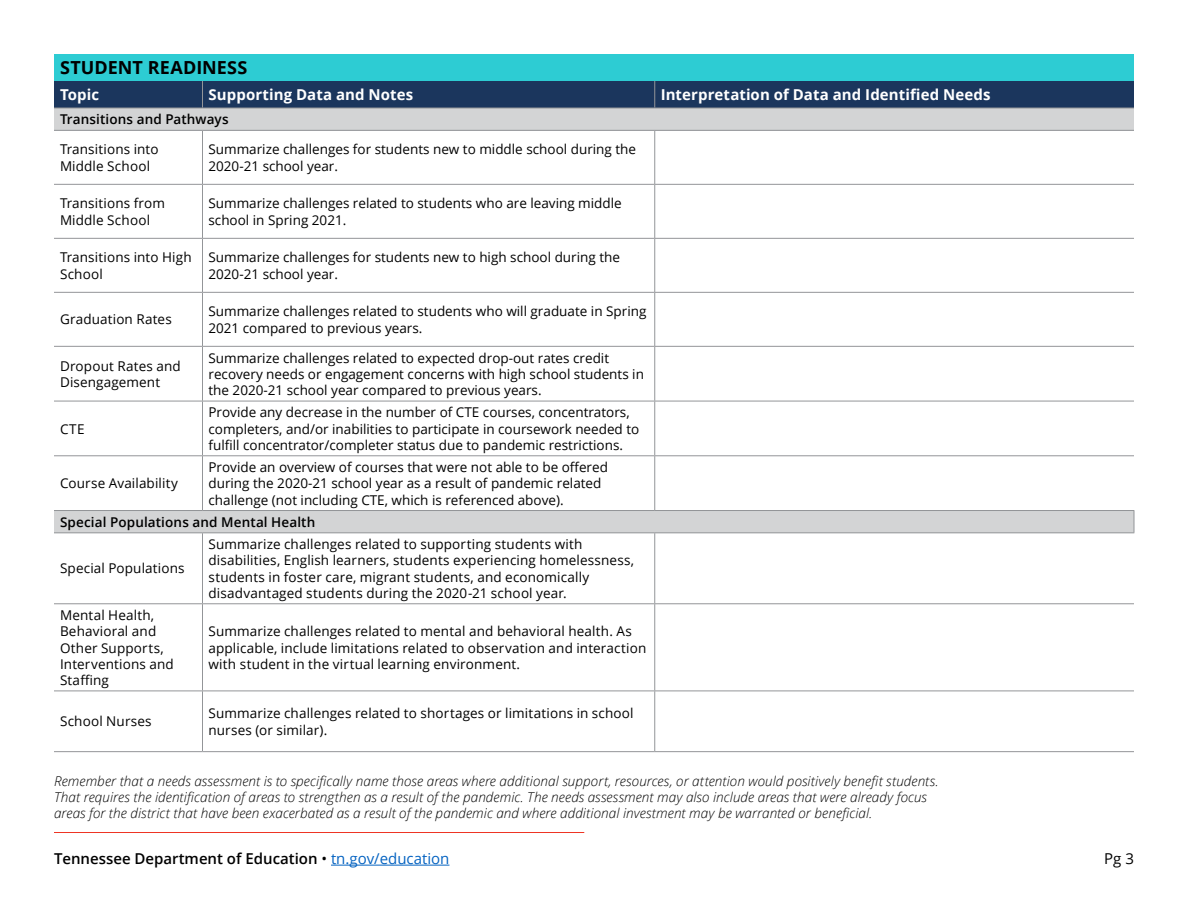
<style>
.page{position:relative;width:1188px;height:918px;background:#fff}
.page>*{position:absolute;margin:0;border:0;box-sizing:border-box;transform-origin:0 0}
.t1{font:700 18px "Open Sans";letter-spacing:.005em;color:#000}
.t2{font:700 15px "Open Sans";letter-spacing:.005em;color:#fff}
.t3{font:600 15px "Open Sans";color:#000}
.t4{font:15px "Open Sans";color:#000}
.t5{font:13.5px/16.2px "Open Sans";color:#000}
.t6{font:italic 300 13.5px/16.2px "Open Sans";letter-spacing:.005em;color:#000}
.t7{font:600 13.5px "Open Sans";letter-spacing:.01em;color:#000}
.s1{font-weight:400}
.s2{font-weight:400;color:#0563c1}
</style>
<div class="page">
<hr style="left:331px;top:865px;width:118px;height:1px;background:#0563c1">
<hr style="left:54px;top:832px;width:530px;height:1px;background:#ee3524">
<div style="left:54px;top:54px;width:1080px;height:27px;background:#2dccd3"></div>
<div style="left:54px;top:81px;width:148px;height:27px;background:#1b365d"></div>
<div style="left:202px;top:81px;width:453px;height:27px;background:#1b365d"></div>
<div style="left:655px;top:81px;width:479px;height:27px;background:#1b365d"></div>
<div style="left:54px;top:108px;width:1080px;height:22px;background:#d3d4d5"></div>
<div style="left:54px;top:511px;width:1080px;height:22px;background:#d3d4d5"></div>
<svg style="left:202px;top:81px;width:1px;height:27px"></svg>
<svg style="left:654px;top:81px;width:1px;height:27px"></svg>
<hr style="left:54px;top:108px;width:148px;height:1px;background:#939598">
<hr style="left:202px;top:108px;width:453px;height:1px;background:#939598">
<hr style="left:655px;top:108px;width:479px;height:1px;background:#939598">
<hr style="left:54px;top:130px;width:148px;height:1px;background:#939598">
<hr style="left:202px;top:130px;width:453px;height:1px;background:#939598">
<hr style="left:202px;top:131px;width:1px;height:53px;background:#939598">
<hr style="left:655px;top:130px;width:479px;height:1px;background:#939598">
<hr style="left:654px;top:131px;width:1px;height:53px;background:#939598">
<hr style="left:202px;top:185px;width:1px;height:53px;background:#939598">
<hr style="left:654px;top:185px;width:1px;height:53px;background:#939598">
<hr style="left:54px;top:238px;width:148px;height:1px;background:#939598">
<hr style="left:202px;top:238px;width:453px;height:1px;background:#939598">
<hr style="left:202px;top:239px;width:1px;height:53px;background:#939598">
<hr style="left:655px;top:238px;width:479px;height:1px;background:#939598">
<hr style="left:654px;top:239px;width:1px;height:53px;background:#939598">
<hr style="left:54px;top:292px;width:148px;height:1px;background:#939598">
<hr style="left:202px;top:292px;width:453px;height:1px;background:#939598">
<hr style="left:202px;top:293px;width:1px;height:53px;background:#939598">
<hr style="left:655px;top:292px;width:479px;height:1px;background:#939598">
<hr style="left:654px;top:293px;width:1px;height:53px;background:#939598">
<hr style="left:54px;top:346px;width:148px;height:1px;background:#939598">
<hr style="left:202px;top:346px;width:453px;height:1px;background:#939598">
<hr style="left:202px;top:347px;width:1px;height:54px;background:#939598">
<hr style="left:655px;top:346px;width:479px;height:1px;background:#939598">
<hr style="left:654px;top:347px;width:1px;height:54px;background:#939598">
<hr style="left:54px;top:401px;width:148px;height:1px;background:#939598">
<hr style="left:202px;top:401px;width:453px;height:1px;background:#939598">
<hr style="left:202px;top:401px;width:1px;height:54px;background:#939598">
<hr style="left:655px;top:401px;width:479px;height:1px;background:#939598">
<hr style="left:654px;top:401px;width:1px;height:54px;background:#939598">
<hr style="left:202px;top:456px;width:1px;height:54px;background:#939598">
<hr style="left:654px;top:456px;width:1px;height:54px;background:#939598">
<hr style="left:202px;top:533px;width:1px;height:70px;background:#939598">
<hr style="left:654px;top:533px;width:1px;height:70px;background:#939598">
<hr style="left:54px;top:603px;width:148px;height:1px;background:#939598">
<hr style="left:202px;top:603px;width:453px;height:1px;background:#939598">
<hr style="left:202px;top:604px;width:1px;height:87px;background:#939598">
<hr style="left:655px;top:603px;width:479px;height:1px;background:#939598">
<hr style="left:654px;top:604px;width:1px;height:87px;background:#939598">
<hr style="left:54px;top:691px;width:148px;height:1px;background:#939598">
<hr style="left:202px;top:691px;width:453px;height:1px;background:#939598">
<hr style="left:202px;top:691px;width:1px;height:60px;background:#939598">
<hr style="left:655px;top:691px;width:479px;height:1px;background:#939598">
<hr style="left:654px;top:691px;width:1px;height:60px;background:#939598">
<hr style="left:54px;top:751px;width:148px;height:1px;background:#939598">
<hr style="left:202px;top:751px;width:453px;height:1px;background:#939598">
<hr style="left:655px;top:751px;width:479px;height:1px;background:#939598">
<hr style="left:54px;top:184px;width:148px;height:1px;background:#939598">
<hr style="left:202px;top:184px;width:453px;height:1px;background:#939598">
<hr style="left:655px;top:184px;width:479px;height:1px;background:#939598">
<hr style="left:54px;top:455px;width:148px;height:1px;background:#939598">
<hr style="left:202px;top:455px;width:453px;height:1px;background:#939598">
<hr style="left:655px;top:455px;width:479px;height:1px;background:#939598">
<hr style="left:54px;top:510px;width:148px;height:1px;background:#939598">
<hr style="left:202px;top:510px;width:453px;height:1px;background:#939598">
<hr style="left:655px;top:510px;width:479px;height:1px;background:#939598">
<svg style="left:1134px;top:511px;width:1px;height:21px"></svg>
<hr style="left:54px;top:532px;width:148px;height:1px;background:#939598">
<hr style="left:202px;top:532px;width:453px;height:1px;background:#939598">
<hr style="left:655px;top:532px;width:479px;height:1px;background:#939598">
<p class="t1" style="left:60px;top:55px;width:189px">STUDENT READINESS</p>
<p class="t2" style="left:60px;top:84px;width:41px">Topic</p>
<p class="t2" style="left:208px;top:84px;width:206px">Supporting Data and Notes</p>
<p class="t2" style="left:661px;top:84px;width:332px">Interpretation of Data and Identified Needs</p>
<p class="t7" style="left:60px;top:110px;width:170px">Transitions and Pathways</p>
<p class="t5" style="left:60px;top:141px;width:100px">Transitions into<br>Middle School</p>
<p class="t5" style="left:208px;top:141px;width:429px">Summarize challenges for students new to middle school during the<br>2020-21 school year.</p>
<p class="t5" style="left:60px;top:195px;width:107px">Transitions from<br>Middle School</p>
<p class="t5" style="left:208px;top:195px;width:415px">Summarize challenges related to students who are leaving middle school in Spring 2021.</p>
<p class="t5" style="left:60px;top:249px;width:133px">Transitions into High<br>School</p>
<p class="t5" style="left:208px;top:249px;width:413px">Summarize challenges for students new to high school during the<br>2020-21 school year.</p>
<p class="t5" style="left:60px;top:311px;width:113px">Graduation Rates</p>
<p class="t5" style="left:208px;top:303px;width:439px">Summarize challenges related to students who will graduate in Spring<br>2021 compared to previous years.</p>
<p class="t5" style="left:60px;top:357px;width:122px">Dropout Rates and<br>Disengagement</p>
<p class="t5" style="left:208px;top:349px;width:437px">Summarize challenges related to expected drop-out rates credit recovery needs or engagement concerns with high school students in the 2020-21 school year compared to previous years.</p>
<p class="t5" style="left:60px;top:420px;width:26px">CTE</p>
<p class="t5" style="left:208px;top:404px;width:432px">Provide any decrease in the number of CTE courses, concentrators, completers, and/or inabilities to participate in coursework needed to fulfill concentrator/completer status due to pandemic restrictions.</p>
<p class="t5" style="left:208px;top:459px;width:401px">Provide an overview of courses that were not able to be offered during the 2020-21 school year as a result of pandemic related challenge (not including CTE, which is referenced above).</p>
<p class="t7" style="left:60px;top:513px;width:257px">Special Populations and Mental Health</p>
<p class="t5" style="left:60px;top:560px;width:126px">Special Populations</p>
<p class="t5" style="left:60px;top:475px;width:120px">Course Availability</p>
<p class="t5" style="left:208px;top:536px;width:427px">Summarize challenges related to supporting students with disabilities, English learners, students experiencing homelessness, students in foster care, migrant students, and economically disadvantaged students during the 2020-21 school year.</p>
<p class="t5" style="left:60px;top:607px;width:115px">Mental Health,<br>Behavioral and<br>Other Supports,<br>Interventions and<br>Staffing</p>
<p class="t5" style="left:208px;top:623px;width:439px">Summarize challenges related to mental and behavioral health. As applicable, include limitations related to observation and interaction with student in the virtual learning environment.</p>
<p class="t5" style="left:60px;top:713px;width:93px">School Nurses</p>
<p class="t5" style="left:208px;top:705px;width:427px">Summarize challenges related to shortages or limitations in school nurses (or similar).</p>
<p class="t6" style="left:54px;top:772px;width:886px">Remember that a needs assessment is to specifically name those areas where additional support, resources, or attention would positively benefit students.<br>That requires the identification of areas to strengthen as a result of the pandemic. The needs assessment may also include areas that were already focus areas for the district that have been exacerbated as a result of the pandemic and where additional investment may be warranted or beneficial.</p>
<p class="t3" style="left:54px;top:848px;width:397px">Tennessee Department of Education <span class="s1">•</span> <span class="s2">tn.gov/education</span></p>
<p class="t4" style="left:1104px;top:848px;width:31px">Pg 3</p>
</div>
